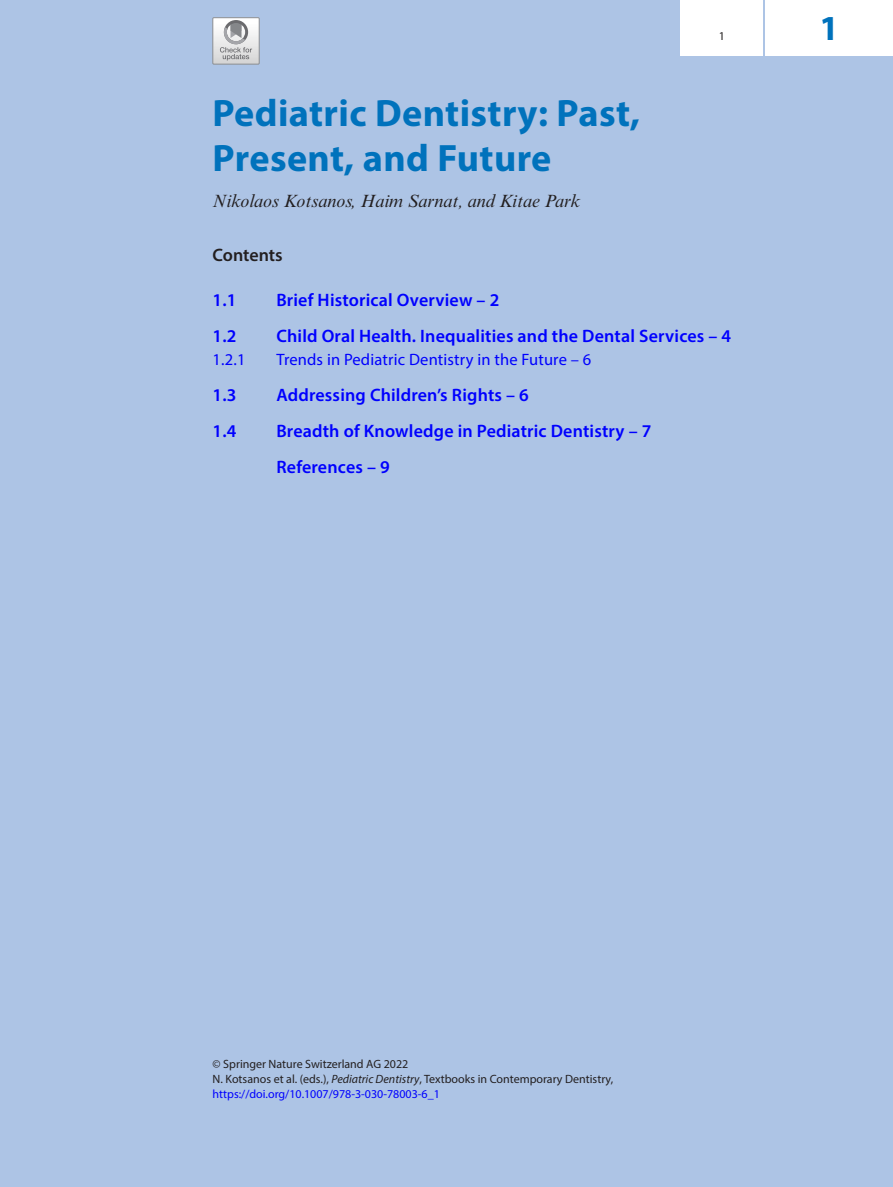
<style>
.page{position:relative;width:893px;height:1187px;background:#fff}
.page>*{position:absolute;margin:0;border:0;box-sizing:border-box;transform-origin:0 0}
.t1{font:700 38.25px/45px "Myriad Pro";letter-spacing:.01em;color:#0072bc}
.t2{font:700 35.25px "Myriad Pro";color:#0072bc}
.t3{font:600 18px/36px "Myriad Pro";letter-spacing:.01em;color:#00f}
.t4{font:italic 18px "Times New Roman MT Std";color:#231f20}
.t5{font:600 18px "Myriad Pro";letter-spacing:-.005em;color:#231f20}
.t6{font:16.5px "Myriad Pro";letter-spacing:.01em;color:#00f}
.t7{font:12px/15px "Myriad Pro";color:#231f20}
.s1{font-style:italic}
.s2{color:#00f}
</style>
<div class="page">
<div style="left:0;top:0;width:893px;height:1186px;background:#adc4e5"></div>
<div style="left:680px;top:0;width:83px;height:55px;background:#fff"></div>
<div style="left:765px;top:0;width:128px;height:55px;background:#fff"></div>
<img style="left:215px;top:20px;width:42px;height:42px">
<div style="left:213px;top:18px;width:46px;height:46px;border:1px solid #8c8e91"></div>
<svg style="left:220px;top:20px;width:32px;height:40px"></svg>
<p class="t7" style="left:719px;top:29px;width:8px">1</p>
<h1 class="t1" style="left:213px;top:89px;width:429px">Pediatric Dentistry: Past,<br>Present, and Future</h1>
<p class="t4" style="left:213px;top:190px;width:369px">Nikolaos Kotsanos, Haim Sarnat, and Kitae Park</p>
<p class="t5" style="left:213px;top:243px;width:72px">Contents</p>
<p class="t3" style="left:213px;top:281px;width:25px">1.1</p>
<p class="t3" style="left:276px;top:281px;width:224px">Brief Historical Overview – 2</p>
<p class="t3" style="left:213px;top:317px;width:25px">1.2</p>
<p class="t3" style="left:276px;top:317px;width:456px">Child Oral Health. Inequalities and the Dental Services – 4</p>
<p class="t6" style="left:213px;top:349px;width:34px">1.2.1</p>
<p class="t6" style="left:276px;top:349px;width:316px">Trends in Pediatric Dentistry in the Future – 6</p>
<p class="t3" style="left:213px;top:376px;width:25px">1.3</p>
<p class="t3" style="left:276px;top:376px;width:254px">Addressing Children’s Rights – 6</p>
<p class="t3" style="left:213px;top:412px;width:25px">1.4</p>
<p class="t3" style="left:276px;top:412px;width:377px">Breadth of Knowledge in Pediatric Dentistry – 7<br>References – 9</p>
<h2 class="t2" style="left:819px;top:6px;width:21px">1</h2>
<p class="t7" style="left:213px;top:1056px;width:402px">© Springer Nature Switzerland AG 2022<br>N. Kotsanos et al. (eds.), <span class="s1">Pediatric Dentistry</span>, Textbooks in Contemporary Dentistry, <span class="s2">https://doi.org/10.1007/978-3-030-78003-6_1</span></p>
</div>
